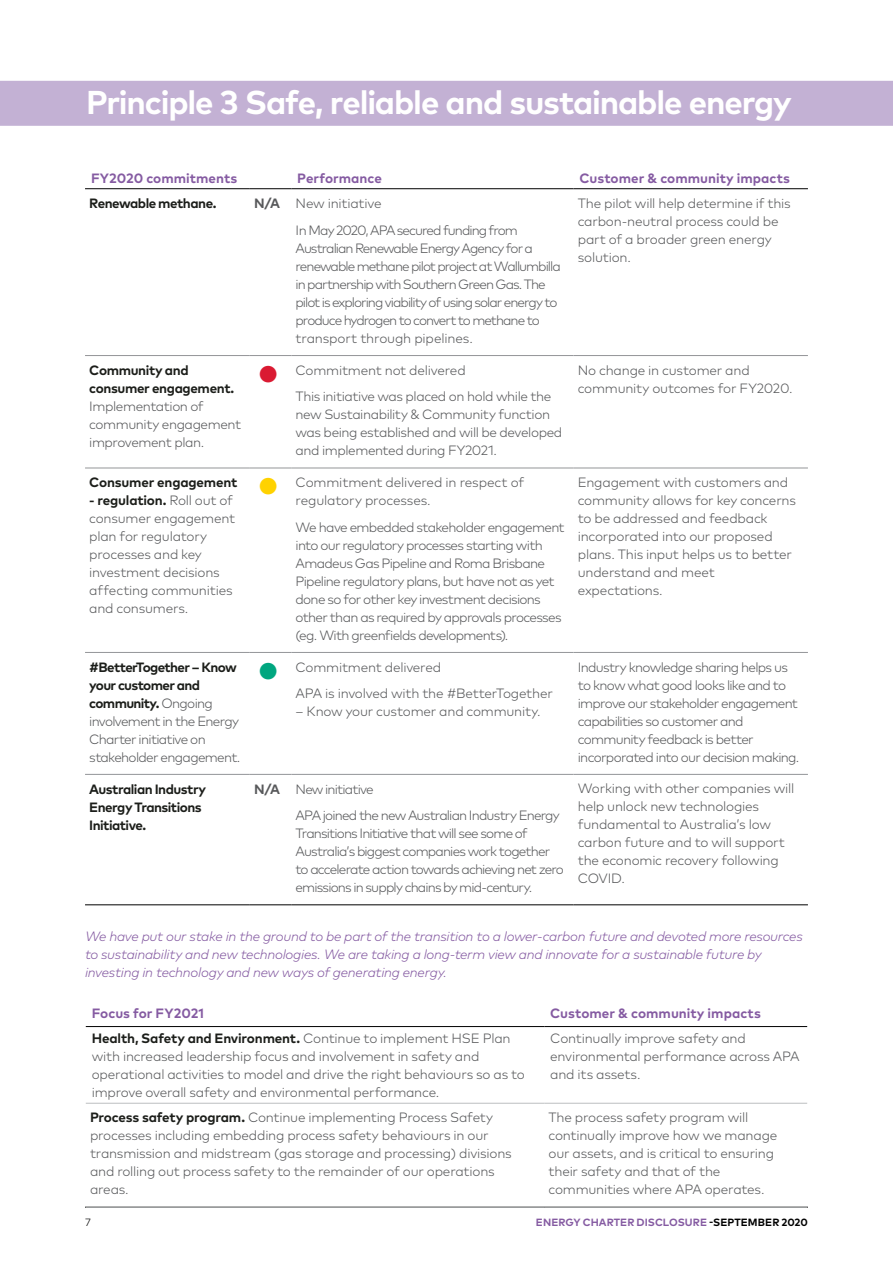
<style>
.page{position:relative;width:893px;height:1263px;background:#fff}
.page>*{position:absolute;margin:0;border:0;box-sizing:border-box;transform-origin:0 0}
.t1{font:700 33px "Mark Pro";letter-spacing:-.035em;color:#fff}
.t2{font:300 13.5px/18px "Mark Pro";letter-spacing:-.03em;color:#58595b}
.t3{font:300 13.5px/18px "Mark Pro";letter-spacing:-.05em;color:#58595b}
.t4{font:300 13.5px/18px "Mark Pro";letter-spacing:-.07em;color:#58595b}
.t5{font:italic 300 13.5px/18px "Mark Pro";letter-spacing:-.02em;color:#855ba2}
.t6{font:300 13.5px/18px "Mark Pro";letter-spacing:-.06em;color:#58595b}
.t7{font:700 13.5px/18px "Mark Pro";letter-spacing:-.035em;color:#1c1e1a}
.t8{font:700 13.5px "Mark Pro";color:#855ba2}
.t9{font:300 13.5px/18px "Mark Pro";letter-spacing:-.01em;color:#58595b}
.t10{font:700 13.5px "Mark Pro";letter-spacing:-.01em;color:#1c1e1a}
.t11{font:700 10.5px "Mark Pro";letter-spacing:.005em;color:#855ba2}
.t12{font:300 10.5px "Mark Pro";color:#000}
.s1{font-weight:700}
.s2{font-weight:700;color:#1c1e1a}
.s3{font-size:22.5px;color:#da1a32}
.s4{font-size:22.5px;color:#ffd200}
.s5{font-size:22.5px;color:#00a67f}
.s6{color:#000}
</style>
<div class="page">
<hr style="left:85px;top:1207px;width:723px;height:1px;background:#000">
<div style="left:0;top:81px;width:893px;height:45px;background:#c3b1d4"></div>
<hr style="left:85px;top:355px;width:165px;height:1px;background:#939598">
<hr style="left:250px;top:355px;width:41px;height:1px;background:#939598">
<hr style="left:291px;top:355px;width:282px;height:1px;background:#939598">
<hr style="left:573px;top:355px;width:235px;height:1px;background:#939598">
<hr style="left:85px;top:468px;width:165px;height:1px;background:#939598">
<hr style="left:250px;top:468px;width:41px;height:1px;background:#939598">
<hr style="left:291px;top:468px;width:282px;height:1px;background:#939598">
<hr style="left:573px;top:468px;width:235px;height:1px;background:#939598">
<hr style="left:85px;top:652px;width:165px;height:1px;background:#939598">
<hr style="left:250px;top:652px;width:41px;height:1px;background:#939598">
<hr style="left:291px;top:652px;width:282px;height:1px;background:#939598">
<hr style="left:573px;top:652px;width:235px;height:1px;background:#939598">
<hr style="left:85px;top:774px;width:165px;height:1px;background:#939598">
<hr style="left:250px;top:774px;width:41px;height:1px;background:#939598">
<hr style="left:291px;top:774px;width:282px;height:1px;background:#939598">
<hr style="left:573px;top:774px;width:235px;height:1px;background:#939598">
<hr style="left:85px;top:188px;width:165px;height:1px;background:#000">
<hr style="left:250px;top:188px;width:41px;height:1px;background:#000">
<hr style="left:291px;top:188px;width:282px;height:1px;background:#000">
<hr style="left:573px;top:188px;width:235px;height:1px;background:#000">
<hr style="left:85px;top:904px;width:165px;height:1px;background:#000">
<hr style="left:250px;top:904px;width:41px;height:1px;background:#000">
<hr style="left:291px;top:904px;width:282px;height:1px;background:#000">
<hr style="left:573px;top:904px;width:235px;height:1px;background:#000">
<hr style="left:86px;top:1026px;width:458px;height:1px;background:#000">
<hr style="left:544px;top:1026px;width:263px;height:1px;background:#000">
<hr style="left:86px;top:1103px;width:458px;height:1px;background:#bcbec0">
<hr style="left:544px;top:1103px;width:263px;height:1px;background:#bcbec0">
<hr style="left:86px;top:1207px;width:458px;height:1px;background:#bcbec0">
<hr style="left:544px;top:1207px;width:263px;height:1px;background:#bcbec0">
<h1 class="t1" style="left:86px;top:78px;width:707px">Principle 3 Safe, reliable and sustainable energy</h1>
<p class="t8" style="left:91px;top:168px;width:148px">FY2020 commitments</p>
<p class="t8" style="left:297px;top:168px;width:86px">Performance</p>
<p class="t8" style="left:579px;top:168px;width:212px">Customer &amp; community impacts</p>
<p class="t7" style="left:89px;top:193px;width:129px">Renewable methane.</p>
<p class="t4" style="left:296px;top:189px;width:224px;line-height:26.5px;text-indent:-41px"><span class="s1">N/A</span> New initiative<br>I n May 2020, APA secured funding from</p>
<p class="t4" style="left:296px;top:238px;width:267px">Australian Renewable Energy Agency for a renewable methane pilot project at Wallumbilla in partnership with Southern Green Gas. The pilot is exploring viability of using solar energy to produce hydrogen to convert to methane to transport through pipelines.</p>
<p class="t2" style="left:578px;top:193px;width:215px">The pilot will help determine if this carbon-neutral process could be part of a broader green energy solution.</p>
<p class="t7" style="left:89px;top:360px;width:147px">Community and consumer engagement.</p>
<p class="t2" style="left:89px;top:396px;width:153px">I mplementation of community engagement improvement plan.</p>
<p class="t10" style="left:89px;top:472px;width:150px">Consumer engagement</p>
<p class="t2" style="left:89px;top:490px;width:147px"><span class="s2">- regulation.</span> Roll out of consumer engagement plan for regulatory processes and key investment decisions affecting communities and consumers.</p>
<p class="t2" style="left:296px;top:356px;width:257px;line-height:26.5px;text-indent:-37px"><span class="s3">●</span> Commitment not delivered<br>This initiative was placed on hold while the</p>
<p class="t2" style="left:296px;top:404px;width:268px">new Sustainability &amp; Community function was being established and will be developed and implemented during FY2021.</p>
<p class="t9" style="left:296px;top:472px;width:230px;text-indent:-37px"><span class="s4">●</span> Commitment delivered in respect of regulatory processes.</p>
<p class="t3" style="left:296px;top:517px;width:271px">We have embedded stakeholder engagement into our regulatory processes starting with Amadeus Gas Pipeline and Roma Brisbane Pipeline regulatory plans, but have not as yet done so for other key investment decisions other than as required by approvals processes (eg. With greenfields developments).</p>
<p class="t3" style="left:89px;top:657px;width:153px"><span class="s2">#BetterTogether – Know your customer and community.</span> Ongoing involvement in the Energy<br>Charter initiative on stakeholder engagement.</p>
<p class="t2" style="left:296px;top:652px;width:259px;line-height:26.5px;text-indent:-37px"><span class="s5">●</span> Commitment delivered<br>APA is involved with the #BetterTogether</p>
<p class="t2" style="left:296px;top:701px;width:247px">– Know your customer and community.</p>
<p class="t7" style="left:89px;top:779px;width:118px">Australian Industry<br>Energy Transitions<br>Initiative.</p>
<p class="t6" style="left:295px;top:774px;width:266px;line-height:26.5px;text-indent:-41px"><span class="s1">N/A</span> New initiative<br>APA joined the new Australian I ndustry Energy</p>
<p class="t6" style="left:295px;top:823px;width:270px">Transitions I nitiative that will see some of Australia’s biggest companies work together to accelerate action towards achieving net zero emissions in supply chains by mid-century.</p>
<p class="t2" style="left:578px;top:360px;width:216px">No change in customer and community outcomes for FY2020.</p>
<p class="t2" style="left:578px;top:472px;width:220px">Engagement with customers and community allows for key concerns to be addressed and feedback incorporated into our proposed plans. This input helps us to better understand and meet expectations.</p>
<p class="t3" style="left:578px;top:657px;width:223px">I ndustry knowledge sharing helps us to know what good looks like and to improve our stakeholder engagement capabilities so customer and community feedback is better incorporated into our decision making.</p>
<p class="t2" style="left:578px;top:779px;width:218px">Working with other companies will help unlock new technologies fundamental to Australia’s low carbon future and to will support the economic recovery following<br>COVI D.</p>
<p class="t5" style="left:85px;top:926px;width:719px">We have put our stake in the ground to be part of the transition to a lower-carbon future and devoted more resources to sustainability and new technologies. We are taking a long-term view and innovate for a sustainable future by investing in technology and new ways of generating energy.</p>
<p class="t8" style="left:92px;top:1003px;width:114px">Focus for FY2021</p>
<p class="t8" style="left:550px;top:1003px;width:212px">Customer &amp; community impacts</p>
<p class="t2" style="left:92px;top:1028px;width:435px"><span class="s2">Health, Safety and Environment.</span> Continue to implement HSE Plan with increased leadership focus and involvement in safety and operational activities to model and drive the right behaviours so as to improve overall safety and environmental performance.</p>
<p class="t2" style="left:550px;top:1028px;width:251px">Continually improve safety and environmental performance across APA and its assets.</p>
<p class="t2" style="left:90px;top:1107px;width:423px"><span class="s2">Process safety program.</span> Continue implementing Process Safety processes including embedding process safety behaviours in our transmission and midstream (gas storage and processing) divisions and rolling out process safety to the remainder of our operations areas.</p>
<p class="t2" style="left:548px;top:1107px;width:230px">The process safety program will continually improve how we manage our assets, and is critical to ensuring their safety and that of the communities where APA operates.</p>
<p class="t12" style="left:85px;top:1214px;width:7px">7</p>
<p class="t11" style="left:536px;top:1214px;width:273px">ENERGY CHARTER DISCLOSURE <span class="s6">-Septe mber 2020</span></p>
</div>
